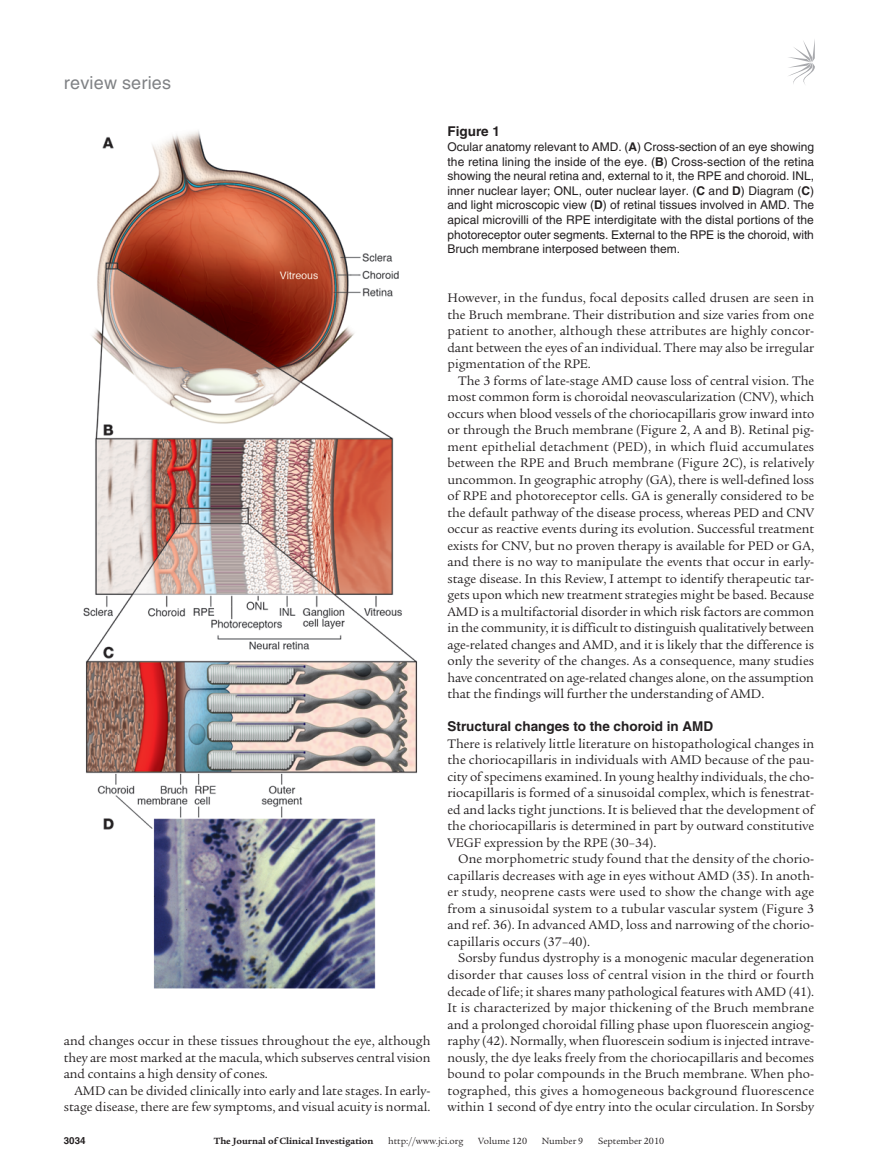
<style>
.page{position:relative;width:878px;height:1174px;background:#fff}
.page>*{position:absolute;margin:0;border:0;box-sizing:border-box;transform-origin:0 0}
.t1{font:18px "Helvetica LT Std";letter-spacing:.01em;color:#808285}
.t2{font:13.5px/16.5px "Legacy Serif Std";color:#231f20;text-align:justify}
.t3{font:700 13.5px "Helvetica LT Std";color:#231f20}
.t4{font:12px/14.7px "Helvetica LT Std";color:#231f20;text-align:justify}
.t5{font:9.75px "Legacy Serif Std";color:#231f20}
.t6{font:700 9.75px "Legacy Serif Std";color:#231f20}
.t7{font:700 9.75px "Helvetica LT Std";color:#231f20}
.s1{font-weight:700}
</style>
<div class="page">
<svg style="left:788px;top:41px;width:26px;height:43px"></svg>
<img style="left:83px;top:131px;width:335px;height:857px">
<h1 class="t1" style="left:64px;top:72px;width:109px">review series</h1>
<p class="t2" style="left:64px;top:1032px;width:368px">and changes occur in these tissues throughout the eye, although they are most marked at the macula, which subserves central vision and contains a high density of cones.</p>
<p class="t2" style="left:64px;top:1082px;width:368px;text-align:right">AMD can be divided clinically into early and late stages. In early&shy;stage disease, there are few symptoms, and visual acuity is normal.</p>
<p class="t3" style="left:447px;top:123px;width:54px">Figure 1</p>
<p class="t4" style="left:447px;top:139px;width:368px">Ocular anatomy relevant to AMD. (<span class="s1">A</span>) Cross-section of an eye showing the retina lining the inside of the eye. (<span class="s1">B</span>) Cross-section of the retina showing the neural retina and, external to it, the RPE and choroid. INL, inner nuclear layer; ONL, outer nuclear layer. (<span class="s1">C</span> and <span class="s1">D</span>) Diagram (<span class="s1">C</span>) and light microscopic view (<span class="s1">D</span>) of retinal tissues involved in AMD. The apical microvilli of the RPE interdigitate with the distal portions of the photoreceptor outer segments. External to the RPE is the choroid, with Bruch membrane interposed between them.</p>
<p class="t2" style="left:447px;top:290px;width:368px">However, in the fundus, focal deposits called drusen are seen in the Bruch membrane. Their distribution and size varies from one patient to another, although these attributes are highly concor&shy;dant between the eyes of an individual. There may also be irregular pigmentation of the RPE.</p>
<p class="t2" style="left:447px;top:372px;width:368px;text-indent:11px">The 3 forms of late-stage AMD cause loss of central vision. The most common form is choroidal neovascularization (CNV), which occurs when blood vessels of the choriocapillaris grow inward into or through the Bruch membrane (Figure 2, A and B). Retinal pig&shy;ment epithelial detachment (PED), in which fluid accumulates between the RPE and Bruch membrane (Figure 2C), is relatively uncommon. In geographic atrophy (GA), there is well-defined loss of RPE and photoreceptor cells. GA is generally considered to be the default pathway of the disease process, whereas PED and CNV occur as reactive events during its evolution. Successful treatment exists for CNV, but no proven therapy is available for PED or GA, and there is no way to manipulate the events that occur in early&shy;stage disease. In this Review, I attempt to identify therapeutic tar&shy;gets upon which new treatment strategies might be based. Because AMD is a multifactorial disorder in which risk factors are common in the community, it is difficult to distinguish qualitatively between age-related changes and AMD, and it is likely that the difference is only the severity of the changes. As a consequence, many studies have concentrated on age-related changes alone, on the assumption that the findings will further the understanding of AMD.</p>
<p class="t3" style="left:447px;top:718px;width:267px">Structural changes to the choroid in AMD</p>
<p class="t2" style="left:447px;top:735px;width:368px">There is relatively little literature on histopathological changes in the choriocapillaris in individuals with AMD because of the pau&shy;city of specimens examined. In young healthy individuals, the cho&shy;riocapillaris is formed of a sinusoidal complex, which is fenestrat&shy;ed and lacks tight junctions. It is believed that the development of the choriocapillaris is determined in part by outward constitutive VEGF expression by the RPE (30–34).</p>
<p class="t2" style="left:447px;top:851px;width:368px;text-indent:11px">One morphometric study found that the density of the chorio&shy;capillaris decreases with age in eyes without AMD (35). In anoth&shy;er study, neoprene casts were used to show the change with age from a sinusoidal system to a tubular vascular system (Figure 3 and ref. 36). In advanced AMD, loss and narrowing of the chorio&shy;capillaris occurs (37–40).</p>
<p class="t2" style="left:447px;top:950px;width:368px;text-indent:11px">Sorsby fundus dystrophy is a monogenic macular degeneration disorder that causes loss of central vision in the third or fourth decade of life; it shares many pathological features with AMD (41).<br>It is characterized by major thickening of the Bruch membrane and a prolonged choroidal filling phase upon fluorescein angiog&shy;raphy (42). Normally, when fluorescein sodium is injected intrave&shy;nously, the dye leaks freely from the choriocapillaris and becomes bound to polar compounds in the Bruch membrane. When pho&shy;tographed, this gives a homogeneous background fluorescence within 1 second of dye entry into the ocular circulation. In Sorsby</p>
<p class="t7" style="left:64px;top:1134px;width:23px">3034</p>
<p class="t6" style="left:214px;top:1135px;width:161px">The Journal of Clinical Investigation</p>
<p class="t5" style="left:388px;top:1135px;width:77px">http://www.jci.org</p>
<p class="t5" style="left:478px;top:1135px;width:50px">Volume 120</p>
<p class="t5" style="left:542px;top:1135px;width:43px">Number 9</p>
<p class="t5" style="left:598px;top:1135px;width:68px">September 2010</p>
</div>
